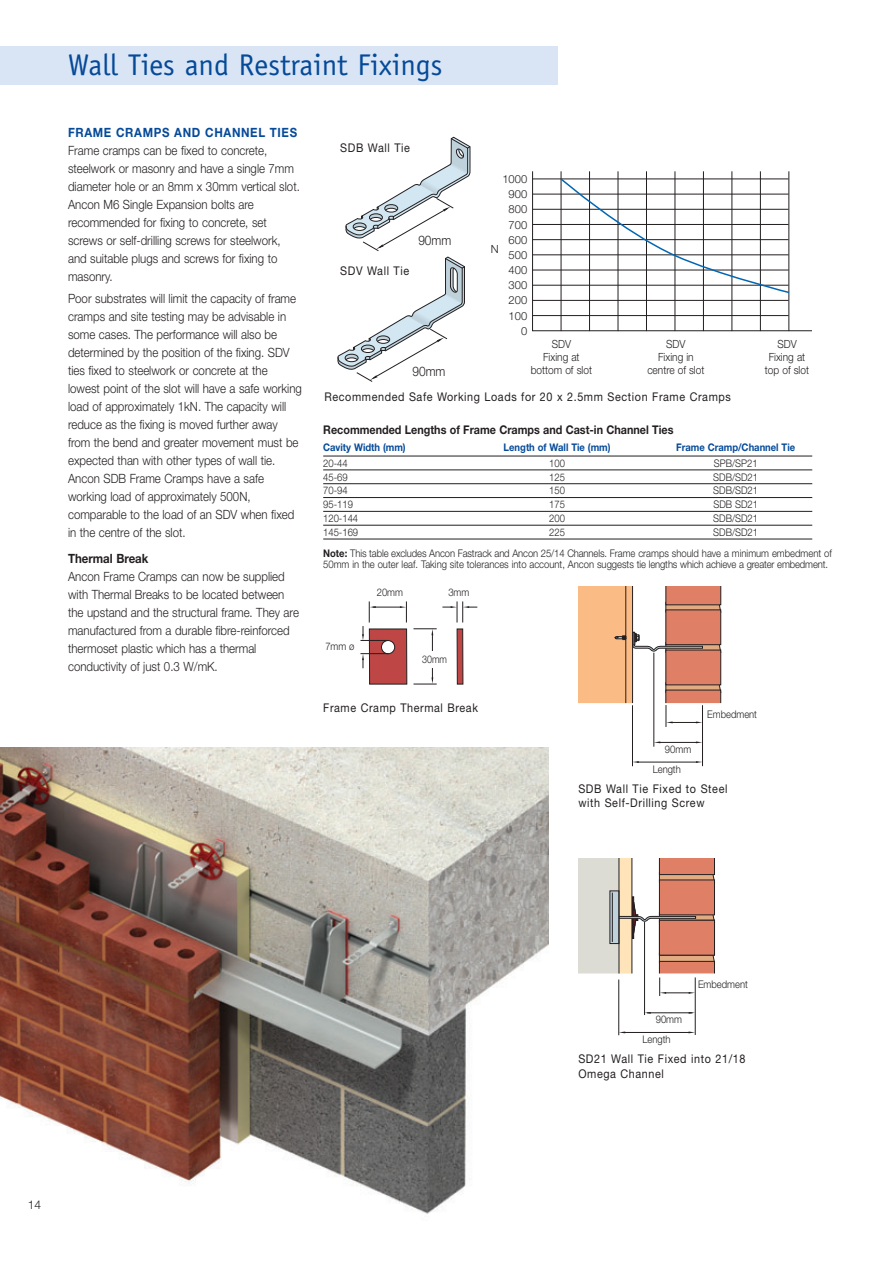
<style>
.page{position:relative;width:893px;height:1263px;background:#fff}
.page>*{position:absolute;margin:0;border:0;box-sizing:border-box;transform-origin:0 0}
.t1{font:30px "AT Officina Sans";color:#054a99}
.t2{font:300 13.2px "Helvetica Neue";color:#231f20;scale:.9 1}
.t3{font:300 12.75px/18px "Helvetica Neue";color:#231f20;scale:.9 1}
.t4{font:700 12.75px "Helvetica Neue";letter-spacing:.055em;color:#054a99;scale:.9 1}
.t5{font:700 12.75px "Helvetica Neue";color:#231f20;scale:.9 1}
.t6{font:12px/14.4px "Helvetica Neue";letter-spacing:.055em;color:#231f20;scale:.9 1}
.t7{font:700 12px "Helvetica Neue";color:#231f20;scale:.9 1}
.t8{font:300 12px "Helvetica Neue";color:#231f20}
.t9{font:300 11.25px/13px "Helvetica Neue";color:#231f20;text-align:center;scale:.9 1}
.t10{font:300 11.25px "Helvetica Neue";color:#231f20}
.t11{font:300 11.1px/15.1px "Helvetica Neue";color:#231f20;text-align:right}
.t12{font:300 10.5px/20.5px "Helvetica Neue";color:#231f20;scale:.9 1}
.t13{font:700 10.5px "Helvetica Neue";color:#054a99;scale:.9 1}
.t14{font:300 10.5px "Helvetica Neue";color:#231f20;scale:.85 1}
.s1{font-weight:700}
</style>
<div class="page">
<img style="left:0;top:747px;width:549px;height:474px">
<div style="left:0;top:47px;width:557px;height:38px;background:#d9e5f4"></div>
<hr style="left:323px;top:456px;width:489px;height:1px;background:#231f20">
<hr style="left:323px;top:470px;width:489px;height:1px;background:#231f20">
<hr style="left:323px;top:483px;width:489px;height:1px;background:#231f20">
<hr style="left:323px;top:497px;width:489px;height:1px;background:#231f20">
<hr style="left:323px;top:511px;width:489px;height:1px;background:#231f20">
<hr style="left:323px;top:525px;width:489px;height:1px;background:#231f20">
<hr style="left:323px;top:539px;width:489px;height:1px;background:#231f20">
<svg style="left:337px;top:137px;width:134px;height:245px"></svg>
<svg style="left:532px;top:171px;width:279px;height:161px"></svg>
<div style="left:578px;top:858px;width:41px;height:116px;background:#dcdcd4"></div>
<svg style="left:610px;top:891px;width:9px;height:53px"></svg>
<hr style="left:612px;top:893px;width:1px;height:49px;background:#231f20">
<hr style="left:618px;top:980px;width:1px;height:55px;background:#231f20">
<hr style="left:644px;top:922px;width:1px;height:93px;background:#231f20">
<hr style="left:695px;top:977px;width:1px;height:58px;background:#231f20">
<hr style="left:647px;top:1013px;width:45px;height:1px;background:#231f20">
<hr style="left:623px;top:1032px;width:67px;height:1px;background:#231f20">
<svg style="left:618px;top:858px;width:97px;height:138px"></svg>
<svg style="left:644px;top:1012px;width:7px;height:2px"></svg>
<svg style="left:688px;top:1012px;width:7px;height:2px"></svg>
<div style="left:578px;top:587px;width:54px;height:116px;background:#fbbb85"></div>
<svg style="left:665px;top:685px;width:56px;height:5px"></svg>
<div style="left:665px;top:610px;width:56px;height:35px;background:#df7f66;border:1px solid #231f20"></div>
<div style="left:665px;top:650px;width:56px;height:35px;background:#df7f66;border:1px solid #231f20"></div>
<svg style="left:614px;top:635px;width:11px;height:5px"></svg>
<div style="left:666px;top:690px;width:55px;height:13px;background:#df7f66"></div>
<svg style="left:665px;top:587px;width:56px;height:26px"></svg>
<hr style="left:632px;top:587px;width:1px;height:116px;background:#231f20">
<hr style="left:625px;top:587px;width:1px;height:116px;background:#231f20">
<svg style="left:632px;top:632px;width:89px;height:21px"></svg>
<hr style="left:632px;top:705px;width:1px;height:61px;background:#231f20">
<hr style="left:653px;top:653px;width:1px;height:94px;background:#231f20">
<hr style="left:702px;top:705px;width:1px;height:61px;background:#231f20">
<hr style="left:658px;top:742px;width:39px;height:1px;background:#231f20">
<hr style="left:637px;top:762px;width:60px;height:1px;background:#231f20">
<svg style="left:666px;top:705px;width:36px;height:22px"></svg>
<svg style="left:696px;top:761px;width:6px;height:2px"></svg>
<svg style="left:633px;top:761px;width:6px;height:2px"></svg>
<svg style="left:457px;top:629px;width:6px;height:55px"></svg>
<hr style="left:432px;top:634px;width:1px;height:47px;background:#231f20">
<svg style="left:413px;top:629px;width:24px;height:6px"></svg>
<svg style="left:413px;top:677px;width:24px;height:8px"></svg>
<svg style="left:442px;top:601px;width:35px;height:22px"></svg>
<svg style="left:360px;top:601px;width:47px;height:83px"></svg>
<div style="left:415px;top:651px;width:39px;height:16px;background:#fff"></div>
<h1 class="t1" style="left:68px;top:53px;width:376px">Wall Ties and Restraint Fixings</h1>
<p class="t4" style="left:68px;top:128px;width:256px">FRAME CRAMPS AND CHANNEL TIES</p>
<p class="t3" style="left:68px;top:142px;width:259px">Frame cramps can be fixed to concrete, steelwork or masonry and have a single 7mm diameter hole or an 8mm x 30mm vertical slot.<br>Ancon M6 Single Expansion bolts are recommended for fixing to concrete, set screws or self-drilling screws for steelwork, and suitable plugs and screws for fixing to masonry.</p>
<p class="t3" style="left:68px;top:291px;width:261px">Poor substrates will limit the capacity of frame cramps and site testing may be advisable in some cases. The performance will also be determined by the position of the fixing. SDV ties fixed to steelwork or concrete at the lowest point of the slot will have a safe working load of approximately 1kN. The capacity will reduce as the fixing is moved further away from the bend and greater movement must be expected than with other types of wall tie.<br>Ancon SDB Frame Cramps have a safe working load of approximately 500N, comparable to the load of an SDV when fixed in the centre of the slot.</p>
<p class="t5" style="left:68px;top:554px;width:91px">Thermal Break</p>
<p class="t3" style="left:68px;top:569px;width:258px">Ancon Frame Cramps can now be supplied with Thermal Breaks to be located between the upstand and the structural frame. They are manufactured from a durable fibre-reinforced thermoset plastic which has a thermal conductivity of just 0.3 W/mK.</p>
<p class="t6" style="left:340px;top:142px;width:79px">SDB Wall Tie</p>
<p class="t6" style="left:340px;top:265px;width:78px">SDV Wall Tie</p>
<p class="t2" style="left:418px;top:235px;width:38px">90mm</p>
<p class="t2" style="left:412px;top:366px;width:38px">90mm</p>
<p class="t11" style="left:502px;top:173px;width:26px">1000<br>900<br>800<br>700<br>600<br>500<br>400<br>300<br>200<br>100<br>0</p>
<p class="t10" style="left:491px;top:245px;width:9px">N</p>
<p class="t9" style="left:531px;top:338px;width:70px">SDV<br>Fixing at bottom of slot</p>
<p class="t9" style="left:647px;top:338px;width:65px">SDV<br>Fixing in centre of slot</p>
<p class="t9" style="left:765px;top:338px;width:51px">SDV<br>Fixing at top of slot</p>
<p class="t6" style="left:324px;top:391px;width:453px">Recommended Safe Working Loads for 20 x 2.5mm Section Frame Cramps</p>
<p class="t7" style="left:323px;top:425px;width:391px">Recommended Lengths of Frame Cramps and Cast-in Channel Ties</p>
<p class="t13" style="left:323px;top:443px;width:93px">Cavity Width (mm)</p>
<p class="t13" style="left:504px;top:443px;width:120px">Length of Wall Tie (mm)</p>
<p class="t13" style="left:676px;top:443px;width:134px">Frame Cramp/Channel Tie</p>
<p class="t12" style="left:323px;top:454px;width:29px">20-44</p>
<p class="t12" style="left:549px;top:454px;width:19px">100</p>
<p class="t12" style="left:714px;top:454px;width:50px">SPB/SP21</p>
<p class="t12" style="left:323px;top:468px;width:29px">45-69</p>
<p class="t12" style="left:549px;top:468px;width:19px">125</p>
<p class="t12" style="left:713px;top:468px;width:51px">SDB/SD21</p>
<p class="t12" style="left:323px;top:481px;width:29px">70-94</p>
<p class="t12" style="left:549px;top:481px;width:19px">150</p>
<p class="t12" style="left:713px;top:481px;width:51px">SDB/SD21</p>
<p class="t12" style="left:323px;top:495px;width:35px">95-119</p>
<p class="t12" style="left:549px;top:495px;width:19px">175</p>
<p class="t12" style="left:713px;top:495px;width:51px">SDB SD21</p>
<p class="t12" style="left:323px;top:509px;width:40px">120-144</p>
<p class="t12" style="left:549px;top:509px;width:19px">200</p>
<p class="t12" style="left:713px;top:509px;width:51px">SDB/SD21</p>
<p class="t12" style="left:323px;top:523px;width:40px">145-169</p>
<p class="t12" style="left:549px;top:523px;width:19px">225</p>
<p class="t12" style="left:713px;top:523px;width:51px">SDB/SD21</p>
<p class="t12" style="left:323px;top:548px;width:567px;line-height:11.2px"><span class="s1">Note:</span> This table excludes Ancon Fastrack and Ancon 25/14 Channels. Frame cramps should have a minimum embedment of<br>50mm in the outer leaf. Taking site tolerances into account, Ancon suggests tie lengths which achieve a greater embedment.</p>
<p class="t12" style="left:325px;top:637px;width:34px">7mm ø</p>
<p class="t12" style="left:377px;top:583px;width:31px">20mm</p>
<p class="t12" style="left:448px;top:583px;width:25px">3mm</p>
<p class="t14" style="left:422px;top:655px;width:31px">30mm</p>
<p class="t6" style="left:323px;top:701px;width:173px">Frame Cramp Thermal Break</p>
<p class="t12" style="left:653px;top:740px;width:44px;text-indent:12px">90mm<br>Length</p>
<p class="t12" style="left:707px;top:705px;width:57px">Embedment</p>
<p class="t6" style="left:578px;top:782px;width:167px">SDB Wall Tie Fixed to Steel with Self-Drilling Screw</p>
<p class="t8" style="left:28px;top:1201px;width:15px">14</p>
<p class="t12" style="left:642px;top:1010px;width:45px;text-indent:13px">90mm<br>Length</p>
<p class="t12" style="left:698px;top:975px;width:57px">Embedment</p>
<p class="t6" style="left:578px;top:1053px;width:187px">SD21 Wall Tie Fixed into 21/18<br>Omega Channel</p>
</div>
